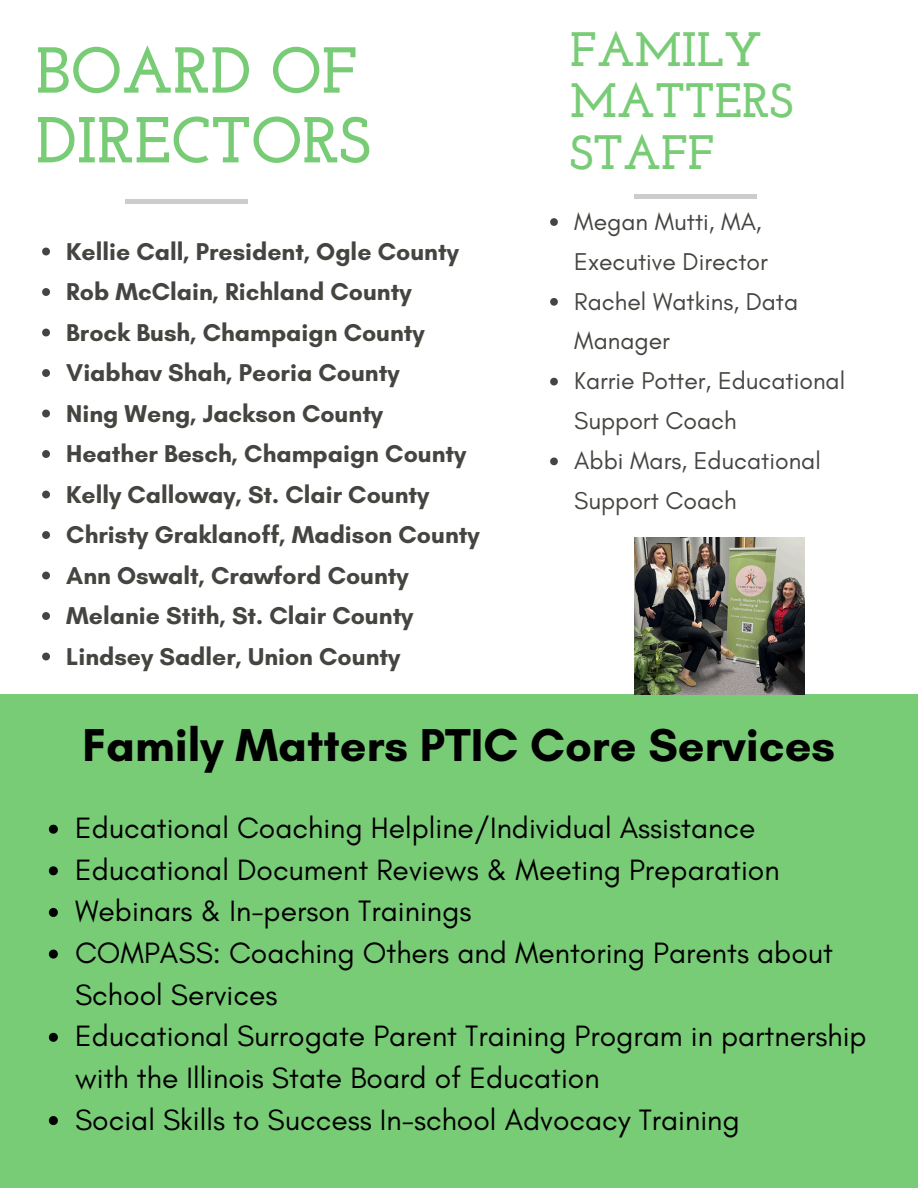
<style>
.page{position:relative;width:918px;height:1188px;background:#fff}
.page>*{position:absolute;margin:0;border:0;box-sizing:border-box;transform-origin:0 0}
.t1{font:700 64.8px/69.8px "Josefin Slab";color:#78cc76}
.t2{font:700 48px/51.8px "Josefin Slab";color:#78cc76}
.t3{font:700 46.95px "Glacial Indifference";color:#000}
.t4{font:30px/41.7px "Glacial Indifference";color:#000}
.t5{font:700 24.75px "Glacial Indifference";color:#444440}
.t6{font:24.75px/39.9px "Glacial Indifference";color:#444440}
</style>
<div class="page">
<div style="left:125px;top:199px;width:122px;height:5px;background:#ccc"></div>
<div style="left:0;top:695px;width:918px;height:493px;background:#78cc76"></div>
<div style="left:635px;top:194px;width:122px;height:5px;background:#ccc"></div>
<img style="left:635px;top:537px;width:169px;height:158px">
<svg style="left:42px;top:248px;width:8px;height:7px"></svg>
<svg style="left:42px;top:288px;width:8px;height:8px"></svg>
<svg style="left:42px;top:329px;width:8px;height:7px"></svg>
<svg style="left:42px;top:369px;width:8px;height:8px"></svg>
<svg style="left:42px;top:410px;width:8px;height:7px"></svg>
<svg style="left:42px;top:450px;width:8px;height:8px"></svg>
<svg style="left:42px;top:491px;width:8px;height:7px"></svg>
<svg style="left:42px;top:531px;width:8px;height:8px"></svg>
<svg style="left:42px;top:572px;width:8px;height:7px"></svg>
<svg style="left:42px;top:612px;width:8px;height:8px"></svg>
<svg style="left:42px;top:653px;width:8px;height:7px"></svg>
<svg style="left:49px;top:825px;width:9px;height:9px"></svg>
<svg style="left:49px;top:866px;width:9px;height:9px"></svg>
<svg style="left:49px;top:908px;width:9px;height:9px"></svg>
<svg style="left:49px;top:950px;width:9px;height:9px"></svg>
<svg style="left:49px;top:1033px;width:9px;height:9px"></svg>
<svg style="left:49px;top:1116px;width:9px;height:9px"></svg>
<svg style="left:550px;top:218px;width:8px;height:8px"></svg>
<svg style="left:550px;top:298px;width:8px;height:8px"></svg>
<svg style="left:550px;top:378px;width:8px;height:7px"></svg>
<svg style="left:550px;top:458px;width:8px;height:7px"></svg>
<h2 class="t1" style="left:36px;top:42px;width:336px">BOARD OF<br>DIRECTORS</h2>
<p class="t5" style="left:66px;top:236px;width:394px">Kellie Call, President, Ogle County</p>
<p class="t5" style="left:66px;top:277px;width:347px">Rob McClain, Richland County</p>
<p class="t5" style="left:66px;top:317px;width:360px">Brock Bush, Champaign County</p>
<p class="t5" style="left:66px;top:358px;width:335px">Viabhav Shah, Peoria County</p>
<p class="t5" style="left:66px;top:398px;width:318px">Ning Weng, Jackson County</p>
<p class="t5" style="left:66px;top:439px;width:402px">Heather Besch, Champaign County</p>
<p class="t5" style="left:66px;top:479px;width:365px">Kelly Calloway, St. Clair County</p>
<p class="t5" style="left:66px;top:520px;width:415px">Christy Graklanoff, Madison County</p>
<p class="t5" style="left:66px;top:560px;width:344px">Ann Oswalt, Crawford County</p>
<p class="t5" style="left:66px;top:601px;width:349px">Melanie Stith, St. Clair County</p>
<p class="t5" style="left:66px;top:641px;width:336px">Lindsey Sadler, Union County</p>
<p class="t2" style="left:570px;top:28px;width:224px">FAMILY<br>MATTERS<br>STAFF</p>
<p class="t6" style="left:574px;top:201px;width:195px">Megan Mutti, MA,<br>Executive Director</p>
<p class="t6" style="left:574px;top:281px;width:225px">Rachel Watkins, Data<br>Manager</p>
<p class="t6" style="left:574px;top:361px;width:272px">Karrie Potter, Educational<br>Support Coach</p>
<p class="t6" style="left:574px;top:441px;width:248px">Abbi Mars, Educational<br>Support Coach</p>
<p class="t3" style="left:83px;top:716px;width:754px">Family Matters PTIC Core Services</p>
<p class="t4" style="left:75px;top:807px;width:682px">Educational Coaching Helpline/Individual Assistance</p>
<p class="t4" style="left:75px;top:848px;width:706px">Educational Document Reviews &amp; Meeting Preparation</p>
<p class="t4" style="left:75px;top:890px;width:398px">Webinars &amp; In-person Trainings</p>
<p class="t4" style="left:75px;top:932px;width:759px">COMPASS: Coaching Others and Mentoring Parents about<br>School Services</p>
<h3 class="t4" style="left:75px;top:1015px;width:793px">Educational Surrogate Parent Training Program in partnership with the Illinois State Board of Education</h3>
<p class="t4" style="left:75px;top:1098px;width:666px">Social Skills to Success In-school Advocacy Training</p>
</div>
